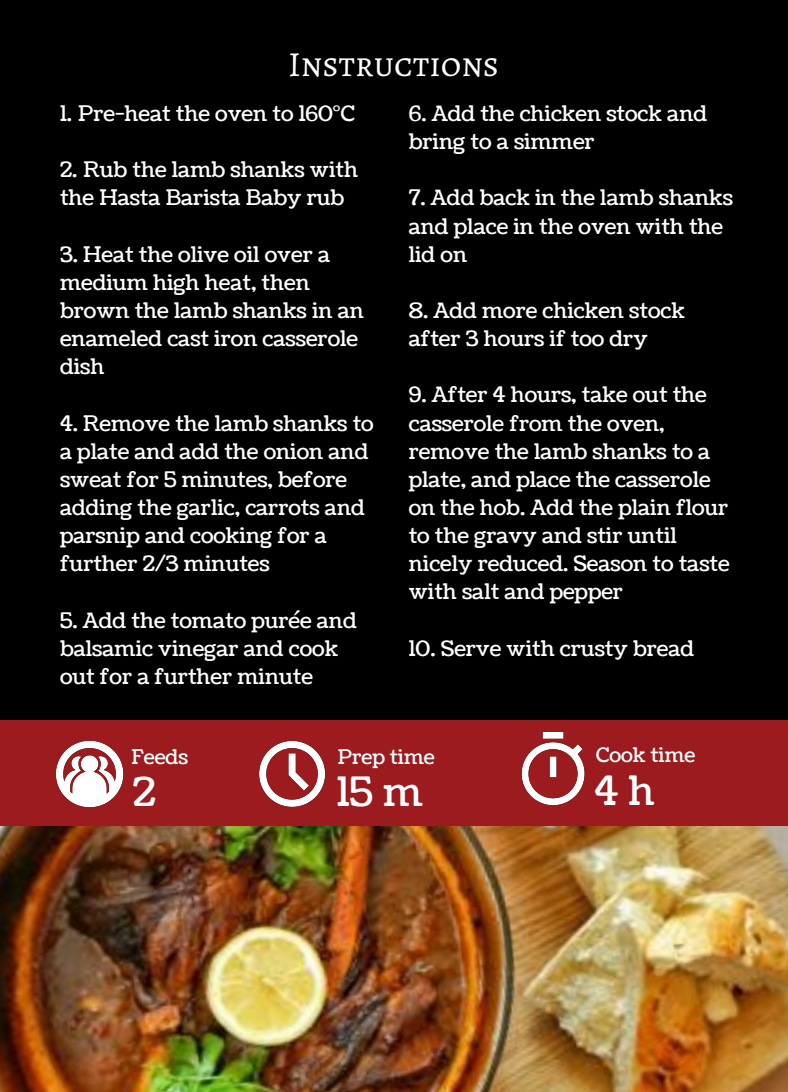
<style>
.page{position:relative;width:788px;height:1092px;background:#fff}
.page>*{position:absolute;margin:0;border:0;box-sizing:border-box;transform-origin:0 0}
.t1{font:40.25px "Coustard";color:#fff}
.t2{font:35.25px "Alegreya SC";color:#fff}
.t3{font:21.25px/28px "Coustard";color:#fff}
.t4{font:20px "Coustard";color:#fff}
</style>
<div class="page">
<div style="left:0;top:0;width:788px;height:1091px;background:#000"></div>
<img style="left:0;top:825px;width:788px;height:266px">
<div style="left:0;top:720px;width:788px;height:105px;background:#9c1b1f"></div>
<img style="left:259px;top:740px;width:67px;height:67px">
<img style="left:521px;top:731px;width:64px;height:75px">
<img style="left:55px;top:740px;width:69px;height:68px">
<h2 class="t2" style="left:288px;top:40px;width:212px">Instructions</h2>
<p class="t3" style="left:60px;top:100px;width:296px">1. Pre-heat the oven to 160°C</p>
<p class="t3" style="left:60px;top:156px;width:299px">2. Rub the lamb shanks with the Hasta Barista Baby rub</p>
<p class="t3" style="left:60px;top:241px;width:305px">3. Heat the olive oil over a medium high heat, then brown the lamb shanks in an enameled cast iron casserole dish</p>
<p class="t3" style="left:60px;top:409px;width:315px">4. Remove the lamb shanks to a plate and add the onion and sweat for 5 minutes, before adding the garlic, carrots and parsnip and cooking for a further 2/3 minutes</p>
<p class="t3" style="left:60px;top:606px;width:298px">5. Add the tomato purée and balsamic vinegar and cook out for a further minute</p>
<p class="t3" style="left:409px;top:100px;width:300px">6. Add the chicken stock and bring to a simmer</p>
<p class="t3" style="left:409px;top:184px;width:326px">7. Add back in the lamb shanks and place in the oven with the lid on</p>
<p class="t3" style="left:409px;top:297px;width:278px">8. Add more chicken stock after 3 hours if too dry</p>
<p class="t3" style="left:409px;top:381px;width:322px">9. After 4 hours, take out the casserole from the oven, remove the lamb shanks to a plate, and place the casserole on the hob. Add the plain flour to the gravy and stir until nicely reduced. Season to taste with salt and pepper</p>
<p class="t3" style="left:409px;top:634px;width:287px">10. Serve with crusty bread</p>
<p class="t4" style="left:132px;top:743px;width:58px">Feeds</p>
<p class="t4" style="left:337px;top:743px;width:99px">Prep time</p>
<p class="t4" style="left:596px;top:741px;width:101px">Cook time</p>
<h1 class="t1" style="left:133px;top:765px;width:25px">2</h1>
<h1 class="t1" style="left:336px;top:764px;width:88px">15 m</h1>
<h1 class="t1" style="left:594px;top:763px;width:62px">4h</h1>
</div>
